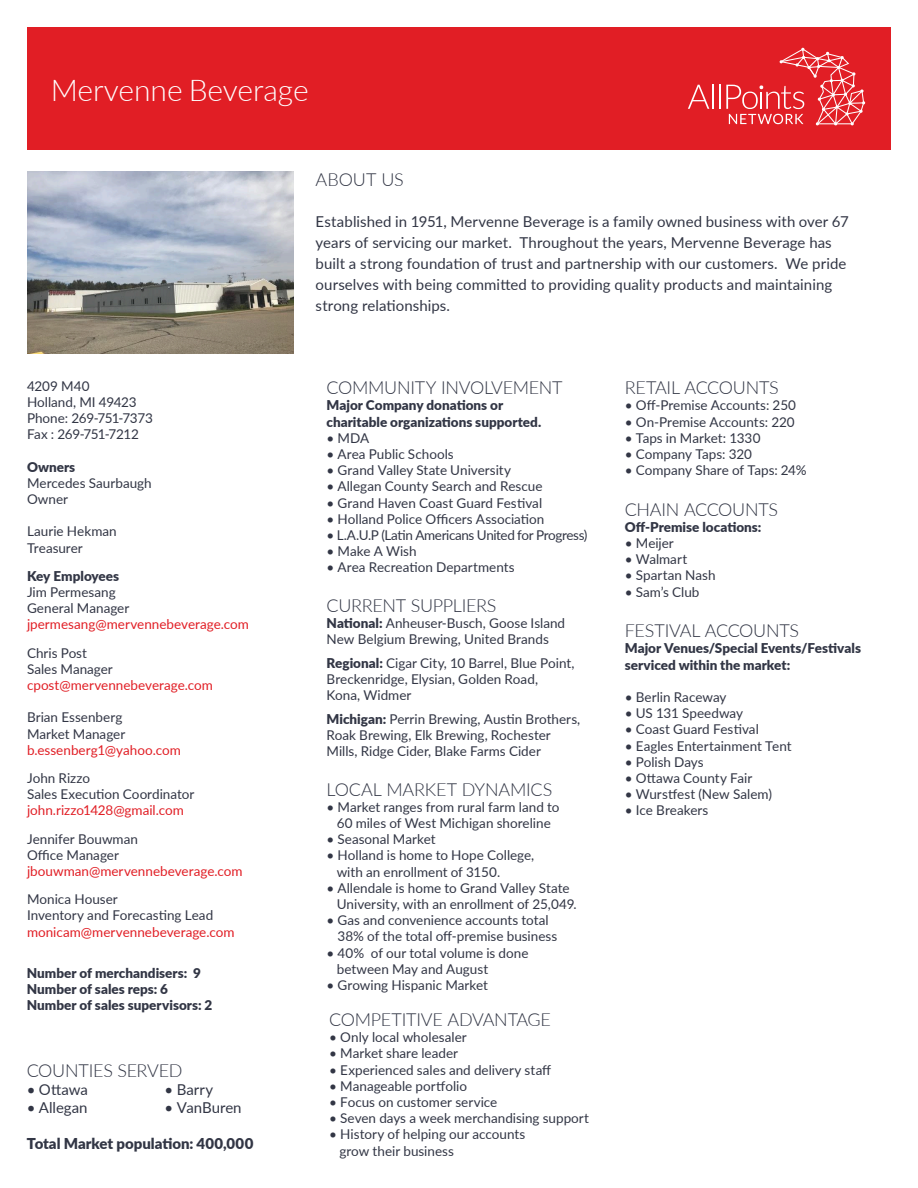
<style>
.page{position:relative;width:918px;height:1188px;background:#fff}
.page>*{position:absolute;margin:0;border:0;box-sizing:border-box;transform-origin:0 0}
.t1{font:300 30px "Lato";letter-spacing:-.005em;color:#fff}
.t2{font:300 18px "Lato";letter-spacing:-.015em;color:#323645}
.t3{font:15px/21px "Lato";letter-spacing:.005em;color:#323645}
.t4{font:900 15px "Lato";color:#323645}
.t5{font:13.5px/16.2px "Lato";color:#323645}
.t6{font:900 13.5px/16.2px "Lato";color:#323645}
.t7{font:13.5px "Lato";color:#e11e25}
.t8{font:13.5px "Lato";letter-spacing:-.03em;color:#323645}
.t9{font:13.5px "Lato";letter-spacing:-.02em;color:#323645}
.t10{font:13.5px "Lato";letter-spacing:-.025em;color:#323645}
.s1{font-weight:900}
</style>
<div class="page">
<div style="left:27px;top:27px;width:864px;height:122px;background:#e11e25"></div>
<svg style="left:688px;top:85px;width:21px;height:24px"></svg>
<hr style="left:712px;top:84px;width:2px;height:25px;background:#fff">
<svg style="left:719px;top:84px;width:1px;height:25px"></svg>
<svg style="left:726px;top:48px;width:139px;height:78px"></svg>
<img style="left:27px;top:172px;width:267px;height:182px">
<p class="t1" style="left:51px;top:69px;width:259px">Mervenne Beverage</p>
<p class="t2" style="left:316px;top:167px;width:90px">ABOUT US</p>
<p class="t3" style="left:316px;top:210px;width:535px">Established in 1951, Mervenne Beverage is a family owned business with over 67 years of servicing our market. Throughout the years, Mervenne Beverage has built a strong foundation of trust and partnership with our customers. We pride ourselves with being committed to providing quality products and maintaining strong relationships.</p>
<p class="t5" style="left:27px;top:377px;width:64px">4209 M40</p>
<p class="t5" style="left:27px;top:393px;width:111px">Holland, MI 49423</p>
<p class="t9" style="left:27px;top:408px;width:127px">Phone: 269-751-7373</p>
<p class="t10" style="left:27px;top:425px;width:114px">Fax : 269-751-7212</p>
<p class="t6" style="left:27px;top:458px;width:50px">Owners</p>
<p class="t5" style="left:27px;top:474px;width:126px">Mercedes Saurbaugh</p>
<p class="t5" style="left:27px;top:490px;width:43px">Owner</p>
<p class="t5" style="left:27px;top:523px;width:91px">Laurie Hekman</p>
<p class="t5" style="left:27px;top:539px;width:57px">Treasurer</p>
<p class="t6" style="left:27px;top:567px;width:94px">Key Employees</p>
<p class="t5" style="left:27px;top:583px;width:90px">Jim Permesang</p>
<p class="t5" style="left:27px;top:600px;width:104px">General Manager</p>
<p class="t7" style="left:27px;top:615px;width:224px">jpermesang@mervennebeverage.com</p>
<p class="t5" style="left:27px;top:644px;width:62px">Chris Post</p>
<p class="t5" style="left:27px;top:660px;width:87px">Sales Manager</p>
<p class="t7" style="left:27px;top:675px;width:188px">cpost@mervennebeverage.com</p>
<p class="t5" style="left:27px;top:709px;width:97px">Brian Essenberg</p>
<p class="t5" style="left:27px;top:725px;width:100px">Market Manager</p>
<p class="t7" style="left:27px;top:740px;width:155px">b.essenberg1@yahoo.com</p>
<p class="t5" style="left:27px;top:769px;width:65px">John Rizzo</p>
<p class="t5" style="left:27px;top:786px;width:169px">Sales Execution Coordinator</p>
<p class="t7" style="left:27px;top:801px;width:158px">john.rizzo1428@gmail.com</p>
<p class="t5" style="left:27px;top:830px;width:112px">Jennifer Bouwman</p>
<p class="t5" style="left:27px;top:846px;width:93px">Office Manager</p>
<p class="t7" style="left:27px;top:861px;width:217px">jbouwman@mervennebeverage.com</p>
<p class="t5" style="left:27px;top:891px;width:92px">Monica Houser</p>
<p class="t5" style="left:27px;top:907px;width:188px">Inventory and Forecasting Lead</p>
<p class="t7" style="left:27px;top:922px;width:209px">monicam@mervennebeverage.com</p>
<p class="t6" style="left:27px;top:964px;width:176px">Number of merchandisers: 9</p>
<p class="t6" style="left:27px;top:980px;width:143px">Number of sales reps: 6</p>
<p class="t6" style="left:27px;top:997px;width:187px">Number of sales supervisors: 2</p>
<p class="t2" style="left:27px;top:1058px;width:157px">COUNTIES SERVED</p>
<p class="t3" style="left:27px;top:1078px;width:63px">• Ottawa</p>
<p class="t3" style="left:27px;top:1096px;width:62px">• Allegan</p>
<p class="t3" style="left:165px;top:1078px;width:50px">• Barry</p>
<p class="t3" style="left:165px;top:1096px;width:79px">• VanBuren</p>
<p class="t4" style="left:27px;top:1132px;width:228px">Total Market population: 400,000</p>
<p class="t2" style="left:327px;top:375px;width:238px">COMMUNITY INVOLVEMENT</p>
<p class="t6" style="left:327px;top:397px;width:216px">Major Company donations or charitable organizations supported.</p>
<p class="t5" style="left:327px;top:429px;width:44px">• MDA</p>
<p class="t5" style="left:327px;top:445px;width:129px">• Area Public Schools</p>
<p class="t5" style="left:327px;top:462px;width:186px">• Grand Valley State University</p>
<p class="t5" style="left:327px;top:478px;width:217px">• Allegan County Search and Rescue</p>
<p class="t5" style="left:327px;top:494px;width:217px">• Grand Haven Coast Guard Festival</p>
<p class="t5" style="left:327px;top:510px;width:219px">• Holland Police Officers Association</p>
<p class="t8" style="left:327px;top:525px;width:262px">• L.A.U.P (Latin Americans United for Progress)</p>
<p class="t5" style="left:327px;top:543px;width:92px">• Make A Wish</p>
<p class="t5" style="left:327px;top:559px;width:190px">• Area Recreation Departments</p>
<p class="t2" style="left:327px;top:593px;width:171px">CURRENT SUPPLIERS</p>
<p class="t5" style="left:327px;top:615px;width:240px"><span class="s1">National:</span> Anheuser-Busch, Goose Island</p>
<p class="t5" style="left:327px;top:631px;width:224px">New Belgium Brewing, United Brands</p>
<p class="t5" style="left:327px;top:654px;width:250px"><span class="s1">Regional:</span> Cigar City, 10 Barrel, Blue Point,</p>
<p class="t5" style="left:327px;top:670px;width:213px">Breckenridge, Elysian, Golden Road,</p>
<p class="t5" style="left:327px;top:687px;width:86px">Kona, Widmer</p>
<p class="t5" style="left:327px;top:710px;width:255px"><span class="s1">Michigan:</span> Perrin Brewing, Austin Brothers,<br>Roak Brewing, Elk Brewing, Rochester<br>Mills, Ridge Cider, Blake Farms Cider</p>
<p class="t2" style="left:327px;top:777px;width:228px">LOCAL MARKET DYNAMICS</p>
<p class="t5" style="left:327px;top:798px;width:234px;text-align:center">• Market ranges from rural farm land to<br>60 miles of West Michigan shoreline</p>
<p class="t5" style="left:327px;top:831px;width:111px">• Seasonal Market</p>
<p class="t5" style="left:337px;top:847px;width:199px;text-indent:-10px">• Holland is home to Hope College, with an enrollment of 3150.</p>
<p class="t5" style="left:337px;top:879px;width:241px;text-indent:-10px">• Allendale is home to Grand Valley State<br>University, with an enrollment of 25,049.</p>
<p class="t5" style="left:338px;top:912px;width:221px;text-indent:-11px">• Gas and convenience accounts total<br>38% of the total off-premise business</p>
<p class="t5" style="left:337px;top:944px;width:193px;text-indent:-10px">• 40% of our total volume is done between May and August</p>
<p class="t5" style="left:327px;top:976px;width:163px">• Growing Hispanic Market</p>
<p class="t2" style="left:329px;top:1007px;width:223px">COMPETITIVE ADVANTAGE</p>
<p class="t5" style="left:329px;top:1029px;width:139px">• Only local wholesaler</p>
<p class="t5" style="left:329px;top:1045px;width:130px">• Market share leader</p>
<p class="t5" style="left:329px;top:1061px;width:224px">• Experienced sales and delivery staff</p>
<p class="t5" style="left:329px;top:1077px;width:139px">• Manageable portfolio</p>
<p class="t5" style="left:329px;top:1093px;width:170px">• Focus on customer service</p>
<p class="t5" style="left:329px;top:1110px;width:261px">• Seven days a week merchandising support</p>
<p class="t5" style="left:339px;top:1126px;width:188px;text-indent:-10px">• History of helping our accounts grow their business</p>
<p class="t2" style="left:625px;top:375px;width:155px">RETAIL ACCOUNTS</p>
<p class="t5" style="left:625px;top:397px;width:173px">• Off-Premise Accounts: 250</p>
<p class="t5" style="left:625px;top:413px;width:172px">• On-Premise Accounts: 220</p>
<p class="t5" style="left:625px;top:429px;width:137px">• Taps in Market: 1330</p>
<p class="t5" style="left:625px;top:445px;width:129px">• Company Taps: 320</p>
<p class="t5" style="left:625px;top:462px;width:183px">• Company Share of Taps: 24%</p>
<p class="t2" style="left:625px;top:497px;width:155px">CHAIN ACCOUNTS</p>
<p class="t6" style="left:625px;top:518px;width:138px">Off-Premise locations:</p>
<p class="t5" style="left:625px;top:535px;width:51px">• Meijer</p>
<p class="t5" style="left:625px;top:551px;width:64px">• Walmart</p>
<p class="t5" style="left:625px;top:567px;width:92px">• Spartan Nash</p>
<p class="t5" style="left:625px;top:583px;width:76px">• Sam’s Club</p>
<p class="t2" style="left:625px;top:618px;width:176px">FESTIVAL ACCOUNTS</p>
<p class="t6" style="left:625px;top:640px;width:238px">Major Venues/Special Events/Festivals serviced within the market:</p>
<p class="t5" style="left:625px;top:688px;width:103px">• Berlin Raceway</p>
<p class="t5" style="left:625px;top:705px;width:120px">• US 131 Speedway</p>
<p class="t5" style="left:625px;top:721px;width:136px">• Coast Guard Festival</p>
<p class="t5" style="left:625px;top:737px;width:168px">• Eagles Entertainment Tent</p>
<p class="t5" style="left:625px;top:753px;width:80px">• Polish Days</p>
<p class="t5" style="left:625px;top:769px;width:129px">• Ottawa County Fair</p>
<p class="t5" style="left:625px;top:786px;width:149px">• Wurstfest (New Salem)</p>
<p class="t5" style="left:625px;top:802px;width:85px">• Ice Breakers</p>
</div>
